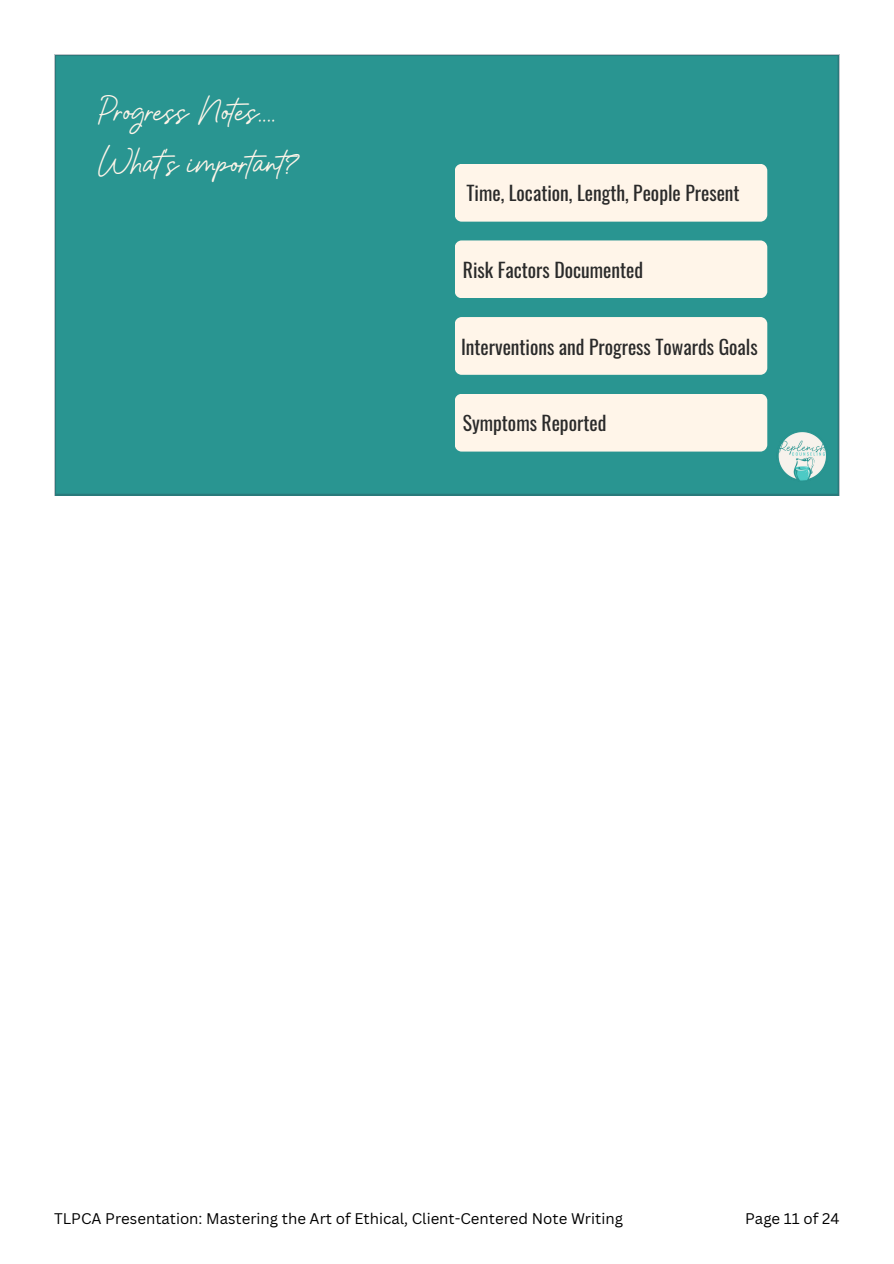
<style>
.page{position:relative;width:894px;height:1264px;background:#fff}
.page>*{position:absolute;margin:0;border:0;box-sizing:border-box;transform-origin:0 0}
.t1{font:43.65px/52.3px "Riday Parcia";color:#fff5e9}
.t2{font:19.65px "Oswald";color:#2a2a2a}
.t3{font:15px "Canva Sans";color:#000}
</style>
<div class="page">
<svg style="left:54px;top:54px;width:785px;height:441px;background:#56a9a3"></svg>
<h2 class="t1" style="left:98px;top:88px;width:201px">Progress Notes .<br>What’s important?</h2>
<h2 class="t2" style="left:466px;top:178px;width:274px">Time, Location, Length, People Present</h2>
<h1 class="t2" style="left:462px;top:254px;width:182px">Risk Factors Documented</h1>
<h2 class="t2" style="left:461px;top:331px;width:298px">Interventions and Progress Towards Goals</h2>
<h2 class="t2" style="left:462px;top:408px;width:145px">Symptoms Reported</h2>
<p class="t3" style="left:54px;top:1207px;width:570px">TLPCA Presentation: Mastering the Art of Ethical, Client-Centered Note Writing</p>
<p class="t3" style="left:745px;top:1207px;width:96px">Page 11 of 24</p>
</div>
